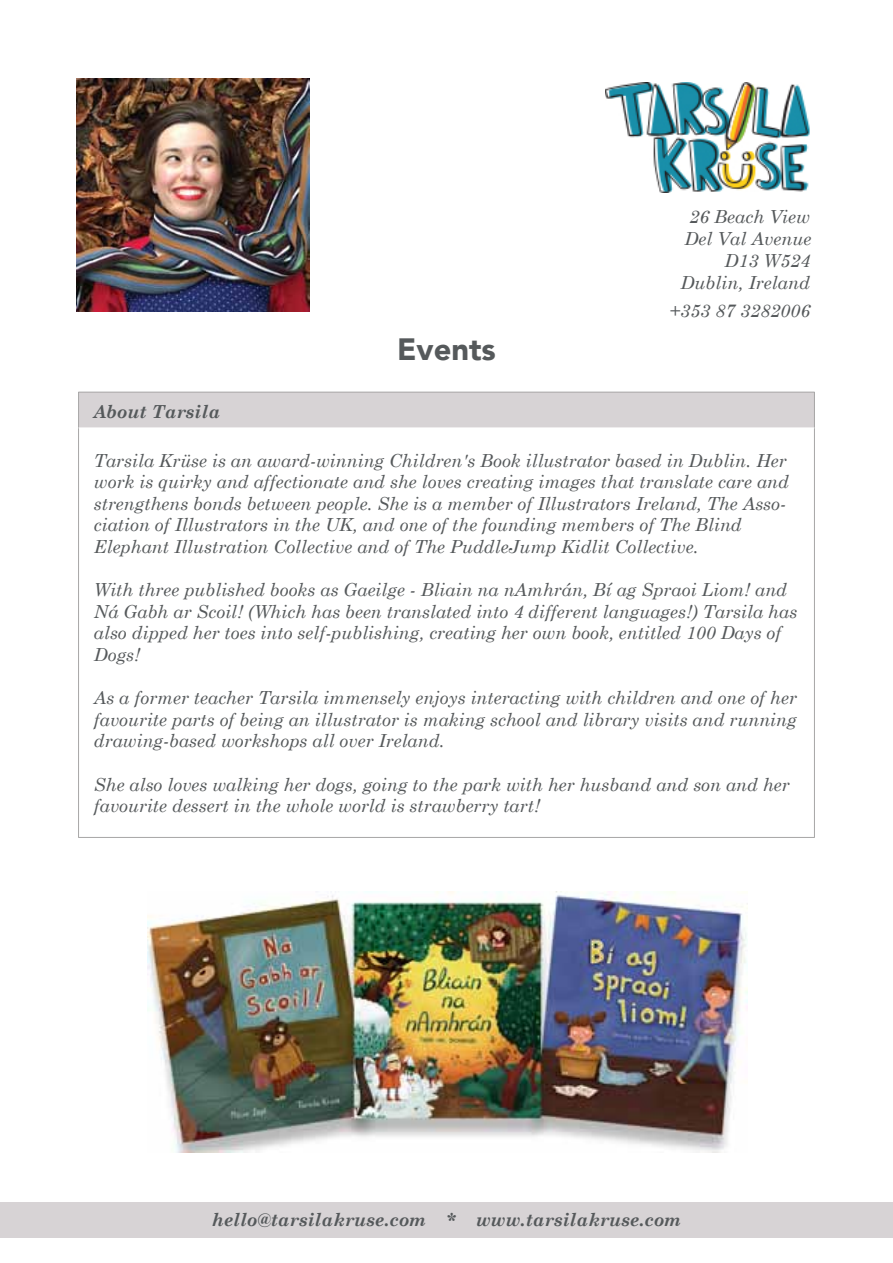
<style>
.page{position:relative;width:893px;height:1263px;background:#fff}
.page>*{position:absolute;margin:0;border:0;box-sizing:border-box;transform-origin:0 0}
.t1{font:900 30.75px "Avenir";color:#55595b}
.t2{font:italic 18px/21.6px "Century Schoolbook";color:#55595b}
.t3{font:italic 700 18px "Century Schoolbook";color:#55595b}
</style>
<div class="page">
<div style="left:79px;top:392px;width:735px;height:36px;background:#d7d3d5"></div>
<div style="left:0;top:1202px;width:893px;height:35px;background:#d7d3d5"></div>
<hr style="left:79px;top:427px;width:735px;height:1px;background:#fff">
<img style="left:605px;top:82px;width:205px;height:111px">
<img style="left:147px;top:891px;width:600px;height:261px">
<img style="left:77px;top:79px;width:232px;height:232px">
<h1 class="t1" style="left:397px;top:322px;width:100px">Events</h1>
<p class="t2" style="left:689px;top:205px;width:122px">26 Beach View</p>
<p class="t2" style="left:681px;top:250px;width:131px;text-align:right">D13 W524<br>Dublin, Ireland</p>
<p class="t2" style="left:669px;top:300px;width:143px">+353 87 3282006</p>
<p class="t2" style="left:685px;top:227px;width:128px">Del Val Avenue</p>
<p class="t3" style="left:93px;top:400px;width:129px">About Tarsila</p>
<p class="t2" style="left:94px;top:449px;width:697px">Tarsila Krüse is an award-winning Children's Book illustrator based in Dublin. Her work is quirky and affectionate and she loves creating images that translate care and strengthens bonds between people. She is a member of Illustrators Ireland, The Asso&shy;ciation of Illustrators in the UK, and one of the founding members of The Blind Elephant Illustration Collective and of The PuddleJump Kidlit Collective.</p>
<p class="t2" style="left:94px;top:579px;width:705px">With three published books as Gaeilge - Bliain na nAmhrán, Bí ag Spraoi Liom! and Ná Gabh ar Scoil! (Which has been translated into 4 different languages!) Tarsila has also dipped her toes into self-publishing, creating her own book, entitled 100 Days of Dogs!</p>
<p class="t2" style="left:94px;top:687px;width:705px;text-align:justify">As a former teacher Tarsila immensely enjoys interacting with children and one of her favourite parts of being an illustrator is making school and library visits and running drawing-based workshops all over Ireland.</p>
<p class="t2" style="left:94px;top:773px;width:697px">She also loves walking her dogs, going to the park with her husband and son and her favourite dessert in the whole world is strawberry tart!</p>
<p class="t3" style="left:212px;top:1208px;width:471px">hello@tarsilakruse.com * www.tarsilakruse.com</p>
</div>
